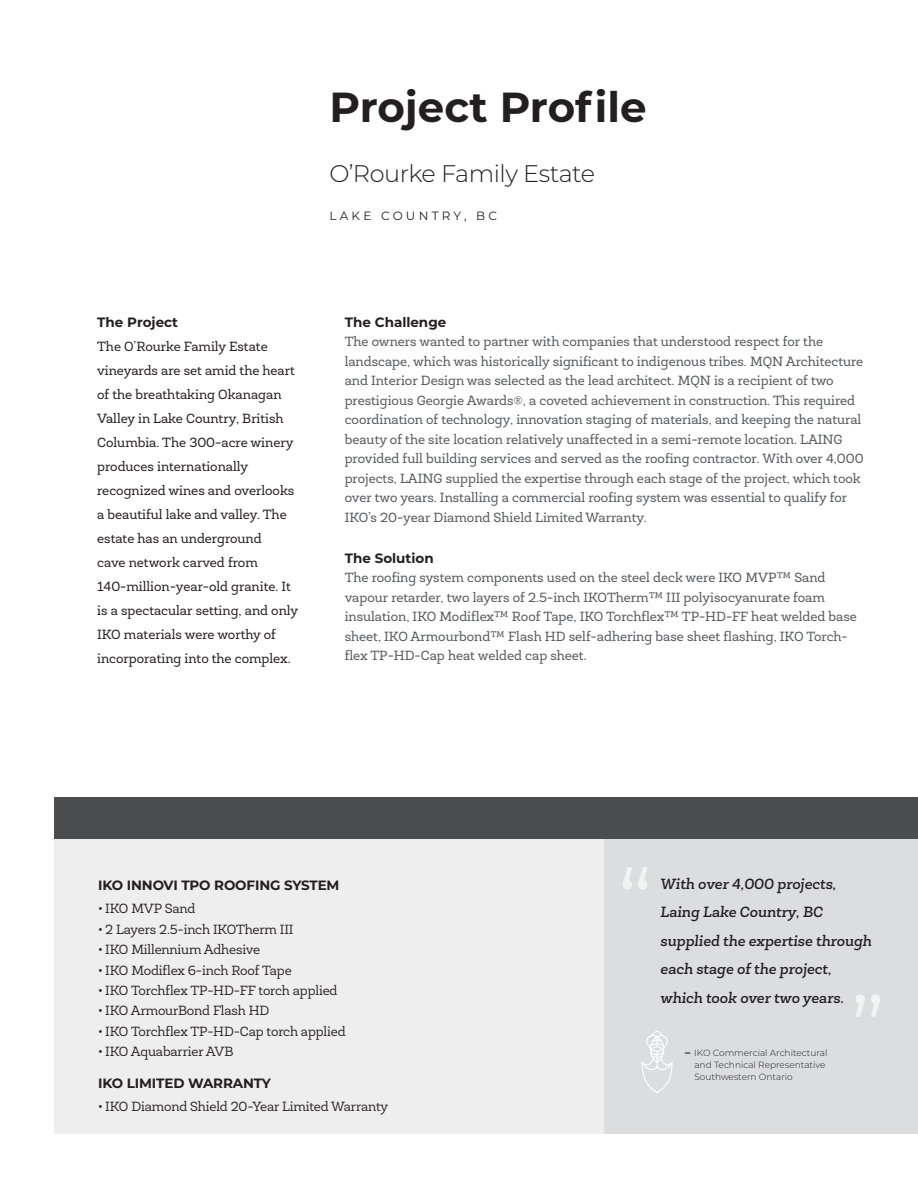
<style>
.page{position:relative;width:918px;height:1188px;background:#fff}
.page>*{position:absolute;margin:0;border:0;box-sizing:border-box;transform-origin:0 0}
.t1{font:90px "Montserrat";color:#fff}
.t2{font:700 42px "Montserrat";color:#231f20}
.t3{font:300 24px "Montserrat";letter-spacing:-.02em;color:#231f20}
.t4{font:italic 500 15px/28.5px "Newslab";color:#231f20}
.t5{font:13.5px/19.5px "Newslab";color:#57585a}
.t6{font:13.5px/24px "Newslab";color:#231f20}
.t7{font:13.5px "Newslab";letter-spacing:-.01em;color:#231f20}
.t8{font:700 13.5px "Montserrat";letter-spacing:-.01em;color:#231f20}
.t9{font:12px "Montserrat";letter-spacing:.27em;color:#231f20}
.t10{font:300 9px/12px "Montserrat";color:#231f20}
.s1{font-weight:700;font-size:10.5px}
</style>
<div class="page">
<div style="left:54px;top:839px;width:550px;height:295px;background:#eeeeef"></div>
<div style="left:605px;top:839px;width:313px;height:295px;background:#dcdddf"></div>
<div style="left:54px;top:797px;width:864px;height:42px;background:#4b4c4d"></div>
<svg style="left:642px;top:1031px;width:31px;height:62px"></svg>
<p class="t2" style="left:329px;top:76px;width:319px">Project Profile</p>
<p class="t3" style="left:329px;top:157px;width:267px">O’Rourke Family Estate</p>
<p class="t9" style="left:329px;top:207px;width:169px">LAKE COUNTRY, BC</p>
<p class="t8" style="left:97px;top:312px;width:82px">The Project</p>
<p class="t6" style="left:97px;top:334px;width:203px">The O’Rourke Family Estate vineyards are set amid the heart of the breathtaking Okanagan<br>Valley in Lake Country, British<br>Columbia. The 300-acre winery produces internationally recognized wines and overlooks a beautiful lake and valley. The estate has an underground<br>cave network carved from<br>140-million-year-old granite. It is a spectacular setting, and only<br>IKO materials were worthy of incorporating into the complex.</p>
<p class="t8" style="left:345px;top:312px;width:103px">The Challenge</p>
<p class="t5" style="left:345px;top:332px;width:521px">The owners wanted to partner with companies that understood respect for the landscape, which was historically significant to indigenous tribes. MQN Architecture and Interior Design was selected as the lead architect. MQN is a recipient of two prestigious Georgie Awards®, a coveted achievement in construction. This required coordination of technology, innovation staging of materials, and keeping the natural beauty of the site location relatively unaffected in a semi-remote location. LAING provided full building services and served as the roofing contractor. With over 4,000 projects, LAING supplied the expertise through each stage of the project, which took over two years. Installing a commercial roofing system was essential to qualify for IKO’s 20-year Diamond Shield Limited Warranty.</p>
<p class="t8" style="left:345px;top:548px;width:90px">The Solution</p>
<p class="t5" style="left:345px;top:568px;width:514px">The roofing system components used on the steel deck were IKO MVP™ Sand vapour retarder, two layers of 2.5-inch IKOTherm™ III polyisocyanurate foam insulation, IKO Modiflex™ Roof Tape, IKO Torchflex™ TP-HD-FF heat welded base sheet, IKO Armourbond™ Flash HD self-adhering base sheet flashing, IKO Torch&shy;flex TP-HD-Cap heat welded cap sheet.</p>
<p class="t8" style="left:98px;top:876px;width:243px">IKO INNOVI TPO ROOFING SYSTEM</p>
<p class="t7" style="left:98px;top:901px;width:99px">• IKO MVP Sand</p>
<p class="t7" style="left:98px;top:921px;width:197px">• 2 Layers 2.5-inch IKOTherm III</p>
<p class="t7" style="left:98px;top:941px;width:164px">• IKO Millennium Adhesive</p>
<p class="t7" style="left:98px;top:962px;width:195px">• IKO Modiflex 6-inch Roof Tape</p>
<p class="t7" style="left:98px;top:982px;width:241px">• IKO Torchflex TP-HD-FF torch applied</p>
<p class="t7" style="left:98px;top:1002px;width:173px">• IKO ArmourBond Flash HD</p>
<p class="t7" style="left:98px;top:1023px;width:249px">• IKO Torchflex TP-HD-Cap torch applied</p>
<p class="t7" style="left:98px;top:1043px;width:137px">• IKO Aquabarrier AVB</p>
<p class="t8" style="left:98px;top:1074px;width:174px">IKO LIMITED WARRANTY</p>
<p class="t7" style="left:98px;top:1099px;width:292px">• IKO Diamond Shield 20-Year Limited Warranty</p>
<h1 class="t1" style="left:618px;top:840px;width:36px">“</h1>
<p class="t4" style="left:660px;top:869px;width:213px">With over 4,000 projects,<br>Laing Lake Country, BC supplied the expertise through each stage of the project, which took over two years.</p>
<h1 class="t1" style="left:885px;top:1044px;width:36px;rotate:-180deg">“</h1>
<p class="t10" style="left:685px;top:1047px;width:144px"><span class="s1">–</span> IKO Commercial Architectural</p>
<p class="t10" style="left:694px;top:1059px;width:133px">and Technical Representative<br>Southwestern Ontario</p>
</div>
